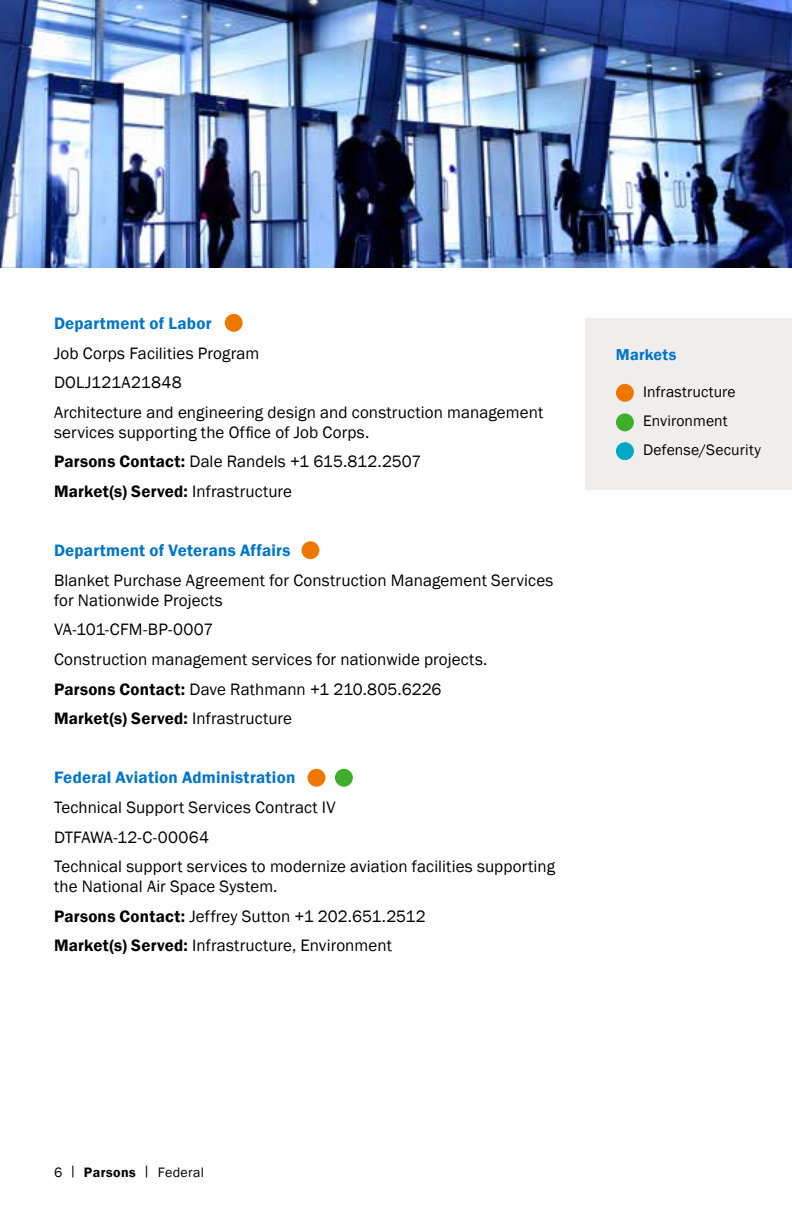
<style>
.page{position:relative;width:792px;height:1224px;background:#fff}
.page>*{position:absolute;margin:0;border:0;box-sizing:border-box;transform-origin:0 0}
.t1{font:17px/29.6px "Franklin Gothic";letter-spacing:.005em;color:#000}
.t2{font:600 17px "Franklin Gothic";letter-spacing:.015em;color:#0075c9}
.t3{font:600 16.2px "Franklin Gothic";letter-spacing:.015em;color:#0075c9}
.t4{font:15.6px/29px "Franklin Gothic";letter-spacing:.01em;color:#000}
.t5{font:14px "Franklin Gothic";letter-spacing:.02em;color:#000}
.s1{font-weight:600}
</style>
<div class="page">
<img style="left:0;top:0;width:792px;height:268px">
<div style="left:335px;top:769px;width:18px;height:18px;background:#3fae2a;border-radius:50%"></div>
<div style="left:225px;top:314px;width:18px;height:18px;background:#e70;border-radius:50%"></div>
<div style="left:302px;top:541px;width:17px;height:18px;background:#e70;border-radius:50%"></div>
<div style="left:308px;top:769px;width:17px;height:18px;background:#e70;border-radius:50%"></div>
<div style="left:586px;top:319px;width:206px;height:171px;background:#efeeed"></div>
<div style="left:616px;top:384px;width:18px;height:18px;background:#e70;border-radius:50%"></div>
<div style="left:616px;top:413px;width:18px;height:18px;background:#3fae2a;border-radius:50%"></div>
<div style="left:616px;top:442px;width:18px;height:18px;background:#00a8c6;border-radius:50%"></div>
<p class="t2" style="left:54px;top:313px;width:159px">Department of Labor</p>
<p class="t1" style="left:54px;top:339px;width:491px">Job Corps Facilities Program<br>DOLJ121A21848<br>Architecture and engineering design and construction management</p>
<p class="t1" style="left:54px;top:418px;width:369px">services supporting the Office of Job Corps.<br><span class="s1">Parsons Contact:</span> Dale Randels +1 615.812.2507<br><span class="s1">Market(s) Served:</span> Infrastructure</p>
<p class="t2" style="left:54px;top:540px;width:238px">Department of Veterans Affairs</p>
<p class="t1" style="left:54px;top:571px;width:501px;line-height:20px">Blanket Purchase Agreement for Construction Management Services for Nationwide Projects</p>
<p class="t1" style="left:54px;top:615px;width:435px">VA-101-CFM-BP-0007<br>Construction management services for nationwide projects.<br><span class="s1">Parsons Contact:</span> Dave Rathmann +1 210.805.6226<br><span class="s1">Market(s) Served:</span> Infrastructure</p>
<p class="t2" style="left:54px;top:767px;width:243px">Federal Aviation Administration</p>
<p class="t1" style="left:54px;top:793px;width:503px">Technical Support Services Contract IV<br>DTFAWA-12-C-00064<br>Technical support services to modernize aviation facilities supporting</p>
<p class="t1" style="left:54px;top:872px;width:373px">the National Air Space System.<br><span class="s1">Parsons Contact:</span> Jeffrey Sutton +1 202.651.2512<br><span class="s1">Market(s) Served:</span> Infrastructure, Environment</p>
<p class="t3" style="left:616px;top:345px;width:62px">Markets</p>
<p class="t4" style="left:643px;top:377px;width:119px">Infrastructure<br>Environment<br>Defense/Security</p>
<p class="t5" style="left:54px;top:1164px;width:152px">6 | <span class="s1">Parsons</span> | Federal</p>
</div>
